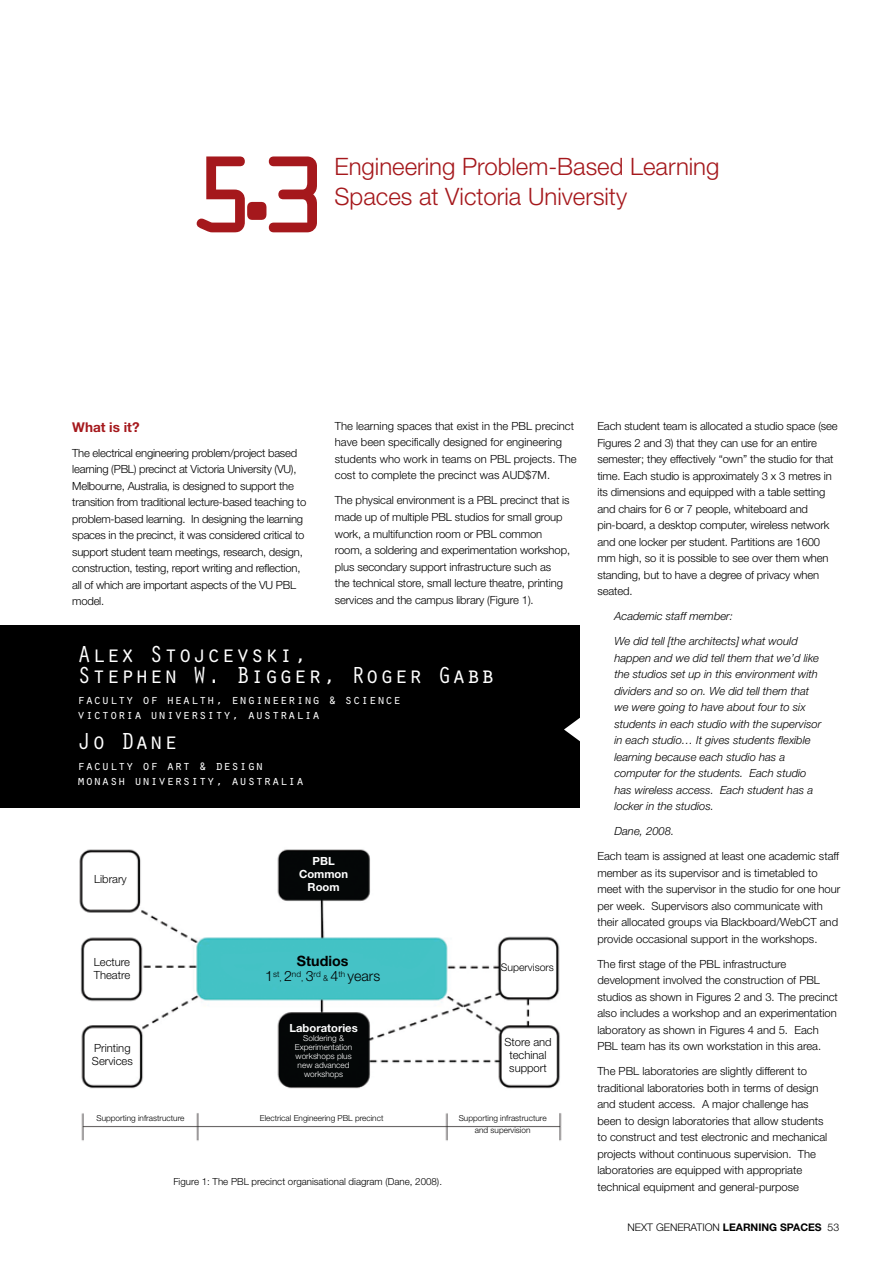
<style>
.page{position:relative;width:893px;height:1263px;background:#fff}
.page>*{position:absolute;margin:0;border:0;box-sizing:border-box;transform-origin:0 0}
.t1{font:97.5px "OCRA Std";color:#a5181c}
.t2{font:300 24px/30px "Helvetica Neue";color:#a5181c}
.t3{font:24px/21px "Orator Std";color:#fff}
.t4{font:300 14.25px "Helvetica Neue";color:#000}
.t5{font:700 14.25px "Helvetica Neue";color:#000}
.t6{font:13.5px/15px "Orator Std";color:#fff}
.t7{font:700 13.5px "Helvetica Neue";color:#a5181c}
.t8{font:300 11.25px/16.5px "Helvetica Neue";letter-spacing:-.01em;color:#000}
.t9{font:italic 300 11.25px/16.5px "Helvetica Neue";color:#000}
.t10{font:700 11.25px/13px "Helvetica Neue";color:#fff;text-align:center}
.t11{font:300 10.5px "Helvetica Neue";color:#000}
.t12{font:300 9.75px "Helvetica Neue";color:#000}
.t13{font:300 8.25px/11.6px "Helvetica Neue";color:#000;text-align:center}
.t14{font:300 8.25px/9px "Helvetica Neue";color:#fff;text-align:center}
.s1{font-size:14.25px}
.s2{font-size:8.25px}
.s3{font-weight:700}
</style>
<div class="page">
<div style="left:0;top:625px;width:580px;height:183px;background:#000"></div>
<svg style="left:564px;top:717px;width:16px;height:25px"></svg>
<img style="left:79px;top:849px;width:483px;height:292px">
<h1 class="t1" style="left:186px;top:153px;width:144px">5.3</h1>
<h2 class="t2" style="left:334px;top:151px;width:387px">Engineering Problem-Based Learning<br>Spaces at Victoria University</h2>
<p class="t7" style="left:72px;top:418px;width:69px">What is it?</p>
<p class="t8" style="left:72px;top:444px;width:235px">The electrical engineering problem/project based learning (PBL) precinct at Victoria University (VU), Melbourne, Australia, is designed to support the transition from traditional lecture-based teaching to problem-based learning. In designing the learning spaces in the precinct, it was considered critical to support student team meetings, research, design, construction, testing, report writing and reflection, all of which are important aspects of the VU PBL model.</p>
<p class="t8" style="left:335px;top:417px;width:243px">The learning spaces that exist in the PBL precinct have been specifically designed for engineering students who work in teams on PBL projects. The cost to complete the precinct was AUD$7M.</p>
<p class="t8" style="left:335px;top:492px;width:237px">The physical environment is a PBL precinct that is made up of multiple PBL studios for small group work, a multifunction room or PBL common room, a soldering and experimentation workshop, plus secondary support infrastructure such as<br>the technical store, small lecture theatre, printing services and the campus library (Figure 1).</p>
<h2 class="t3" style="left:77px;top:643px;width:419px">Alex Stojcevski,<br>Stephen W. Bigger, Roger Gabb</h2>
<p class="t6" style="left:77px;top:692px;width:326px">faculty of health, engineering &amp; science victoria university, australia</p>
<h2 class="t3" style="left:77px;top:730px;width:102px">Jo Dane</h2>
<p class="t6" style="left:77px;top:758px;width:228px">faculty of art &amp; design monash university, australia</p>
<p class="t8" style="left:94px;top:871px;width:34px">Library</p>
<p class="t8" style="left:94px;top:955px;width:38px;line-height:13px">Lecture<br>Theatre</p>
<p class="t8" style="left:92px;top:1041px;width:42px;line-height:13px">Printing<br>Services</p>
<p class="t10" style="left:299px;top:854px;width:51px">PBL<br>Common<br>Room</p>
<p class="t5" style="left:297px;top:952px;width:53px">Studios</p>
<p class="t13" style="left:265px;top:968px;width:57px"><span class="s1">1</span>st, <span class="s1">2</span>nd, <span class="s1">3</span>rd</p>
<p class="t4" style="left:323px;top:967px;width:59px"><span class="s2">&amp;</span> 4<sup>th</sup> years</p>
<p class="t10" style="left:289px;top:1021px;width:70px">Laboratories</p>
<p class="t14" style="left:295px;top:1033px;width:59px">Soldering &amp;<br>Experimentation workshops plus new advanced workshops</p>
<p class="t11" style="left:501px;top:961px;width:55px">Supervisors</p>
<p class="t8" style="left:504px;top:1035px;width:49px;line-height:13px;text-align:center">Store and techinal support</p>
<p class="t13" style="left:97px;top:1112px;width:89px">Supporting infrastructure</p>
<p class="t13" style="left:459px;top:1112px;width:89px">Supporting infrastructure and supervision</p>
<p class="t13" style="left:260px;top:1112px;width:125px">Electrical Engineering PBL precinct</p>
<p class="t12" style="left:173px;top:1175px;width:270px">Figure 1: The PBL precinct organisational diagram (Dane, 2008).</p>
<p class="t8" style="left:597px;top:417px;width:242px">Each student team is allocated a studio space (see Figures 2 and 3) that they can use for an entire semester; they effectively “own” the studio for that time. Each studio is approximately 3 x 3 metres in its dimensions and equipped with a table setting and chairs for 6 or 7 people, whiteboard and pin-board, a desktop computer, wireless network and one locker per student. Partitions are 1600 mm high, so it is possible to see over them when standing, but to have a degree of privacy when seated.</p>
<p class="t9" style="left:614px;top:608px;width:120px">Academic staff member:</p>
<p class="t9" style="left:614px;top:633px;width:208px">We did tell [the architects] what would happen and we did tell them that we’d like the studios set up in this environment with dividers and so on. We did tell them that we were going to have about four to six students in each studio with the supervisor in each studio… It gives students flexible learning because each studio has a computer for the students. Each studio has wireless access. Each student has a locker in the studios.</p>
<p class="t9" style="left:614px;top:823px;width:61px">Dane, 2008.</p>
<p class="t8" style="left:597px;top:848px;width:244px">Each team is assigned at least one academic staff member as its supervisor and is timetabled to meet with the supervisor in the studio for one hour per week. Supervisors also communicate with their allocated groups via Blackboard/WebCT and provide occasional support in the workshops.</p>
<p class="t8" style="left:597px;top:955px;width:242px">The first stage of the PBL infrastructure development involved the construction of PBL studios as shown in Figures 2 and 3. The precinct also includes a workshop and an experimentation laboratory as shown in Figures 4 and 5. Each PBL team has its own workstation in this area.</p>
<p class="t8" style="left:597px;top:1063px;width:231px">The PBL laboratories are slightly different to traditional laboratories both in terms of design and student access. A major challenge has been to design laboratories that allow students to construct and test electronic and mechanical projects without continuous supervision. The laboratories are equipped with appropriate technical equipment and general-purpose</p>
<p class="t11" style="left:628px;top:1221px;width:213px">NEXT GENERATION <span class="s3">LEARNING SPACES</span> 53</p>
</div>
